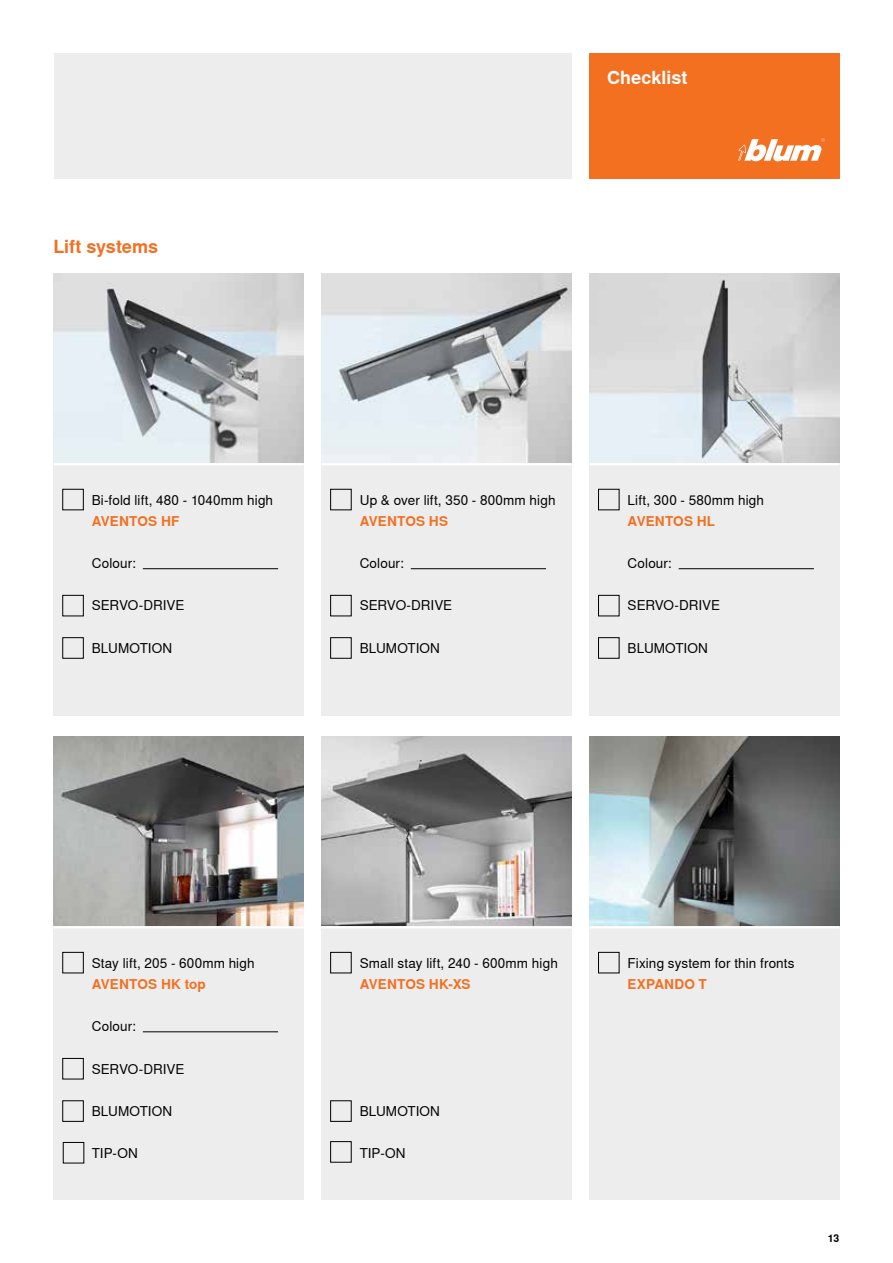
<style>
.page{position:relative;width:893px;height:1263px;background:#fff}
.page>*{position:absolute;margin:0;border:0;box-sizing:border-box;transform-origin:0 0}
.t1{font:700 18px "Nimbus Sans Global";color:#f37021}
.t2{font:700 18px "Nimbus Sans Global";color:#fff}
.t3{font:13.5px "Nimbus Sans Global";letter-spacing:.01em;color:#000}
.t4{font:700 13.5px "Nimbus Sans Global";letter-spacing:.01em;color:#f37021}
.t5{font:700 10.5px "Nimbus Sans Global";color:#000}
</style>
<div class="page">
<div style="left:589px;top:54px;width:250px;height:125px;background:#f37021"></div>
<div style="left:54px;top:54px;width:517px;height:125px;background:#ebebec"></div>
<svg style="left:738px;top:138px;width:87px;height:23px"></svg>
<img style="left:54px;top:737px;width:250px;height:189px">
<img style="left:321px;top:737px;width:250px;height:189px">
<img style="left:54px;top:274px;width:250px;height:189px">
<img style="left:321px;top:274px;width:250px;height:189px">
<img style="left:589px;top:274px;width:250px;height:189px">
<div style="left:54px;top:463px;width:250px;height:253px;background:#ebebec"></div>
<hr style="left:143px;top:568px;width:135px;height:1px;background:#000">
<div style="left:63px;top:489px;width:21px;height:21px;border:1px solid #000"></div>
<div style="left:63px;top:595px;width:21px;height:21px;border:1px solid #000"></div>
<div style="left:63px;top:637px;width:21px;height:21px;border:1px solid #000"></div>
<div style="left:54px;top:926px;width:250px;height:274px;background:#ebebec"></div>
<hr style="left:143px;top:1031px;width:135px;height:1px;background:#000">
<div style="left:63px;top:952px;width:21px;height:21px;border:1px solid #000"></div>
<div style="left:63px;top:1058px;width:21px;height:21px;border:1px solid #000"></div>
<div style="left:63px;top:1142px;width:21px;height:21px;border:1px solid #000"></div>
<div style="left:321px;top:463px;width:250px;height:253px;background:#ebebec"></div>
<hr style="left:411px;top:568px;width:135px;height:1px;background:#000">
<div style="left:330px;top:489px;width:21px;height:21px;border:1px solid #000"></div>
<div style="left:330px;top:595px;width:21px;height:21px;border:1px solid #000"></div>
<div style="left:330px;top:637px;width:21px;height:21px;border:1px solid #000"></div>
<div style="left:589px;top:463px;width:250px;height:253px;background:#ebebec"></div>
<hr style="left:679px;top:568px;width:135px;height:1px;background:#000">
<div style="left:598px;top:489px;width:21px;height:21px;border:1px solid #000"></div>
<div style="left:598px;top:595px;width:21px;height:21px;border:1px solid #000"></div>
<div style="left:598px;top:637px;width:21px;height:21px;border:1px solid #000"></div>
<div style="left:321px;top:926px;width:250px;height:274px;background:#ebebec"></div>
<div style="left:330px;top:952px;width:21px;height:21px;border:1px solid #000"></div>
<div style="left:330px;top:1141px;width:21px;height:21px;border:1px solid #000"></div>
<img style="left:589px;top:737px;width:250px;height:189px">
<div style="left:589px;top:926px;width:250px;height:274px;background:#ebebec"></div>
<div style="left:598px;top:952px;width:21px;height:21px;border:1px solid #000"></div>
<hr style="left:589px;top:926px;width:250px;height:2px;background:#fff">
<hr style="left:54px;top:463px;width:250px;height:2px;background:#fff">
<hr style="left:54px;top:926px;width:250px;height:2px;background:#fff">
<hr style="left:321px;top:463px;width:250px;height:2px;background:#fff">
<hr style="left:589px;top:463px;width:250px;height:2px;background:#fff">
<hr style="left:321px;top:926px;width:250px;height:2px;background:#fff">
<h1 class="t1" style="left:54px;top:236px;width:106px">Lift systems</h1>
<h1 class="t2" style="left:607px;top:67px;width:82px">Checklist</h1>
<p class="t3" style="left:92px;top:493px;width:183px">Bi-fold lift, 480 - 1040mm high</p>
<p class="t4" style="left:92px;top:514px;width:89px">AVENTOS HF</p>
<p class="t3" style="left:92px;top:556px;width:46px">Colour:</p>
<p class="t3" style="left:92px;top:598px;width:94px">SERVO-DRIVE</p>
<p class="t3" style="left:92px;top:640px;width:82px">BLUMOTION</p>
<p class="t3" style="left:360px;top:493px;width:197px">Up &amp; over lift, 350 - 800mm high</p>
<p class="t4" style="left:360px;top:514px;width:90px">AVENTOS HS</p>
<p class="t3" style="left:360px;top:556px;width:46px">Colour:</p>
<p class="t3" style="left:360px;top:598px;width:94px">SERVO-DRIVE</p>
<p class="t3" style="left:360px;top:640px;width:82px">BLUMOTION</p>
<p class="t3" style="left:628px;top:493px;width:138px">Lift, 300 - 580mm high</p>
<p class="t4" style="left:628px;top:514px;width:89px">AVENTOS HL</p>
<p class="t3" style="left:628px;top:556px;width:46px">Colour:</p>
<p class="t3" style="left:628px;top:598px;width:94px">SERVO-DRIVE</p>
<p class="t3" style="left:628px;top:640px;width:82px">BLUMOTION</p>
<p class="t3" style="left:92px;top:956px;width:164px">Stay lift, 205 - 600mm high</p>
<p class="t4" style="left:92px;top:977px;width:116px">AVENTOS HK top</p>
<p class="t3" style="left:92px;top:1019px;width:46px">Colour:</p>
<p class="t3" style="left:92px;top:1061px;width:94px">SERVO-DRIVE</p>
<p class="t3" style="left:92px;top:1103px;width:82px">BLUMOTION</p>
<p class="t3" style="left:92px;top:1145px;width:47px">TIP-ON</p>
<p class="t3" style="left:360px;top:956px;width:200px">Small stay lift, 240 - 600mm high</p>
<p class="t4" style="left:360px;top:977px;width:112px">AVENTOS HK-XS</p>
<p class="t3" style="left:360px;top:1103px;width:82px">BLUMOTION</p>
<p class="t3" style="left:360px;top:1145px;width:47px">TIP-ON</p>
<p class="t3" style="left:628px;top:956px;width:168px">Fixing system for thin fronts</p>
<p class="t4" style="left:628px;top:977px;width:81px">EXPANDO T</p>
<p class="t5" style="left:828px;top:1232px;width:13px">13</p>
</div>
